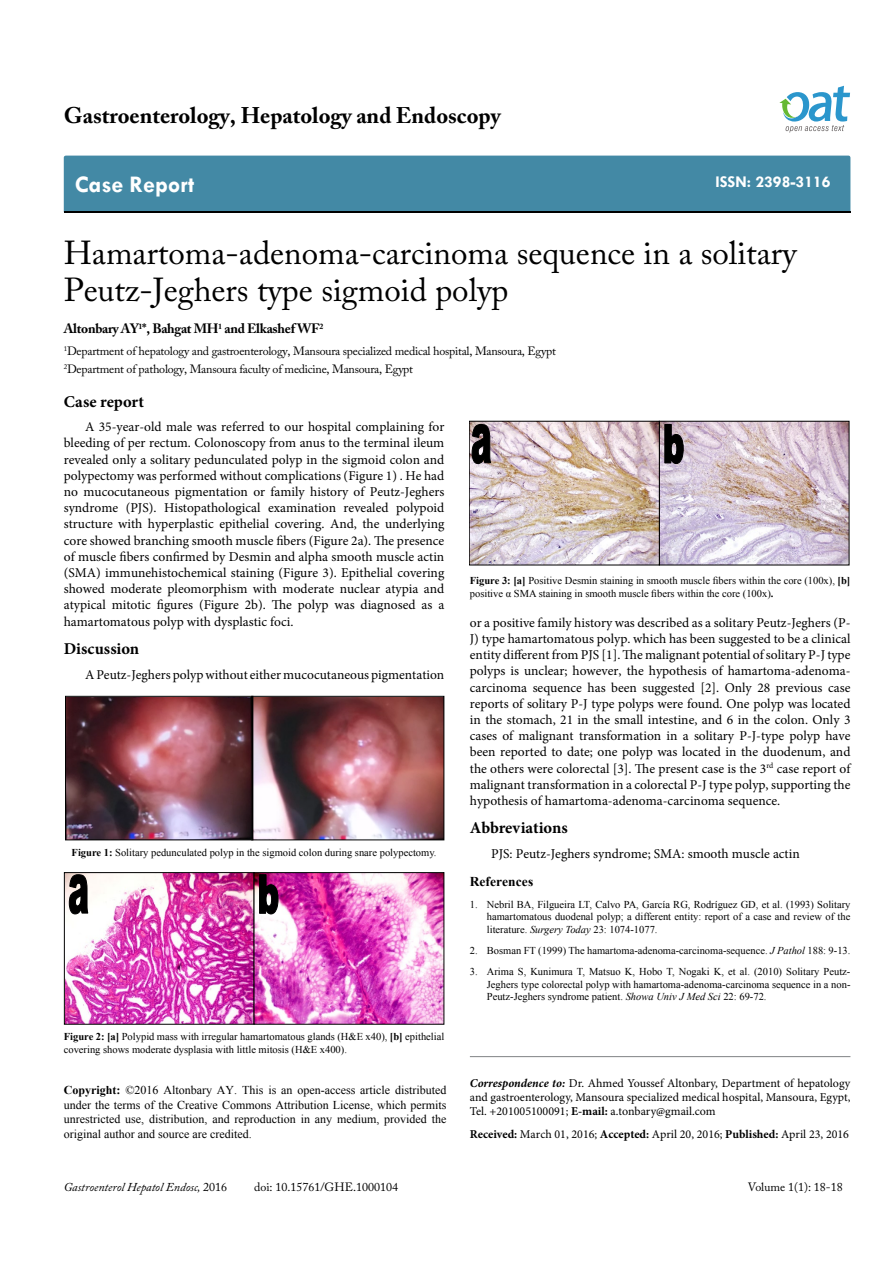
<style>
.page{position:relative;width:893px;height:1263px;background:#fff}
.page>*{position:absolute;margin:0;border:0;box-sizing:border-box;transform-origin:0 0}
.t1{font:33px/37.5px "Adobe Caslon Pro";color:#000}
.t2{font:700 24px "Tw Cen";color:#fff}
.t3{font:700 22.5px "Adobe Caslon Pro";color:#000}
.t4{font:700 16.5px "Minion Pro";color:#000}
.t5{font:700 16.5px "Tw Cen";color:#fff}
.t6{font:13.5px/16.2px "Minion Pro";color:#000;text-align:justify}
.t7{font:700 13.5px "Adobe Caslon Pro";letter-spacing:-.02em;color:#000}
.t8{font:700 13.5px "Times New Roman";letter-spacing:.005em;color:#000}
.t9{font:12px/14.4px "Minion Pro";color:#000;text-align:justify}
.t10{font:12px/14.4px "Times New Roman";color:#000;text-align:justify}
.t11{font:12px/18px "Adobe Caslon Pro";letter-spacing:-.02em;color:#000}
.t12{font:12px "Adobe Caslon Pro";color:#000}
.t13{font:italic 12px "Adobe Caslon Pro";color:#000}
.t14{font:10.5px/12.6px "Times New Roman";color:#000;text-align:justify}
.s1{font-weight:700}
.s2{font-style:italic}
.s3{font-weight:700;font-style:italic}
.s4{font-style:normal}
</style>
<div class="page">
<div style="left:64px;top:156px;width:786px;height:56px;background:#4389a5"></div>
<svg style="left:779px;top:86px;width:71px;height:47px"></svg>
<hr style="left:470px;top:1056px;width:380px;height:1px;background:#808285">
<img style="left:67px;top:698px;width:375px;height:140px">
<div style="left:251px;top:696px;width:193px;height:144px;border:1px solid #000"></div>
<div style="left:65px;top:696px;width:188px;height:144px;border:1px solid #000"></div>
<img style="left:66px;top:874px;width:376px;height:149px">
<div style="left:64px;top:872px;width:190px;height:153px;border:1px solid #000"></div>
<div style="left:254px;top:872px;width:190px;height:153px;border:1px solid #000"></div>
<svg style="left:259px;top:874px;width:19px;height:40px"></svg>
<svg style="left:69px;top:874px;width:19px;height:40px"></svg>
<img style="left:684px;top:423px;width:163px;height:140px">
<img style="left:470px;top:421px;width:214px;height:144px">
<h3 class="t3" style="left:64px;top:102px;width:438px">Gastroenterology, Hepatology and Endoscopy</h3>
<h2 class="t2" style="left:75px;top:170px;width:121px">Case Report</h2>
<p class="t5" style="left:715px;top:172px;width:117px">ISSN: 2398-3116</p>
<h1 class="t1" style="left:64px;top:233px;width:734px">Hamartoma-adenoma-carcinoma sequence in a solitary<br>Peutz-Jeghers type sigmoid polyp</h1>
<p class="t7" style="left:64px;top:320px;width:261px">Altonbary AY<sup>1</sup>*, Bahgat MH<sup>1</sup> and Elkashef WF<sup>2</sup></p>
<p class="t11" style="left:64px;top:342px;width:494px"><sup>1</sup>Department of hepatology and gastroenterology, Mansoura specialized medical hospital, Mansoura, Egypt<br><sup>2</sup>Department of pathology, Mansoura faculty of medicine, Mansoura, Egypt</p>
<p class="t4" style="left:64px;top:390px;width:82px">Case report</p>
<p class="t6" style="left:64px;top:419px;width:382px;text-indent:21px">A 35-year-old male was referred to our hospital complaining for bleeding of per rectum. Colonoscopy from anus to the terminal ileum revealed only a solitary pedunculated polyp in the sigmoid colon and polypectomy was performed without complications (Figure 1) . He had no mucocutaneous pigmentation or family history of Peutz-Jeghers syndrome (PJS). Histopathological examination revealed polypoid structure with hyperplastic epithelial covering. And, the underlying core showed branching smooth muscle fibers (Figure 2a). The presence of muscle fibers confirmed by Desmin and alpha smooth muscle actin (SMA) immunehistochemical staining (Figure 3). Epithelial covering showed moderate pleomorphism with moderate nuclear atypia and atypical mitotic figures (Figure 2b). The polyp was diagnosed as a hamartomatous polyp with dysplastic foci.</p>
<p class="t4" style="left:64px;top:637px;width:77px">Discussion</p>
<p class="t6" style="left:85px;top:666px;width:361px">A Peutz-Jeghers polyp without either mucocutaneous pigmentation</p>
<p class="t14" style="left:72px;top:846px;width:366px"><span class="s1">Figure 1:</span> Solitary pedunculated polyp in the sigmoid colon during snare polypectomy.</p>
<p class="t14" style="left:64px;top:1030px;width:382px"><span class="s1">Figure 2: [a]</span> Polypid mass with irregular hamartomatous glands (H&amp;E x40), <span class="s1">[b]</span> epithelial covering shows moderate dysplasia with little mitosis (H&amp;E x400).</p>
<p class="t10" style="left:64px;top:1083px;width:384px"><span class="s1">Copyright:</span> ©2016 Altonbary AY. This is an open-access article distributed under the terms of the Creative Commons Attribution License, which permits unrestricted use, distribution, and reproduction in any medium, provided the original author and source are credited.</p>
<p class="t14" style="left:470px;top:573px;width:382px;line-height:13.5px"><span class="s1">Figure 3: [a]</span> Positive Desmin staining in smooth muscle fibers within the core (100x), <span class="s1">[b] </span>positive α SMA staining in smooth muscle fibers within the core (100x)<span class="s1">.</span></p>
<p class="t6" style="left:470px;top:614px;width:382px">or a positive family history was described as a solitary Peutz-Jeghers (P-J) type hamartomatous polyp. which has been suggested to be a clinical entity different from PJS [1]. The malignant potential of solitary P-J type polyps is unclear; however, the hypothesis of hamartoma-adenoma&shy;carcinoma sequence has been suggested [2]. Only 28 previous case reports of solitary P-J type polyps were found. One polyp was located in the stomach, 21 in the small intestine, and 6 in the colon. Only 3 cases of malignant transformation in a solitary P-J-type polyp have been reported to date; one polyp was located in the duodenum, and the others were colorectal [3]. The present case is the 3<sup>rd</sup> case report of malignant transformation in a colorectal P-J type polyp, supporting the hypothesis of hamartoma-adenoma-carcinoma sequence.</p>
<p class="t4" style="left:470px;top:816px;width:99px">Abbreviations</p>
<p class="t6" style="left:491px;top:846px;width:310px">PJS: Peutz-Jeghers syndrome; SMA: smooth muscle actin</p>
<p class="t8" style="left:470px;top:872px;width:65px">References</p>
<p class="t14" style="left:487px;top:897px;width:365px;text-indent:-17px">1. Nebril BA, Filgueira LT, Calvo PA, García RG, Rodríguez GD, et al. (1993) Solitary hamartomatous duodenal polyp; a different entity: report of a case and review of the literature. <span class="s2">Surgery Today</span> 23: 1074-1077.</p>
<p class="t14" style="left:470px;top:944px;width:382px">2. Bosman FT (1999) The hamartoma-adenoma-carcinoma-sequence. <span class="s2">J Pathol</span> 188: 9-13.</p>
<p class="t14" style="left:487px;top:965px;width:365px;text-indent:-17px">3. Arima S, Kunimura T, Matsuo K, Hobo T, Nogaki K, et al. (2010) Solitary Peutz-Jeghers type colorectal polyp with hamartoma-adenoma-carcinoma sequence in a non-Peutz-Jeghers syndrome patient. <span class="s2">Showa Univ J Med Sci</span> 22: 69-72.</p>
<p class="t9" style="left:470px;top:1076px;width:382px"><span class="s3">Correspondence to:</span> Dr. Ahmed Youssef Altonbary, Department of hepatology and gastroenterology, Mansoura specialized medical hospital, Mansoura, Egypt, Tel. +201005100091; <span class="s1">E-mail:</span> a.tonbary@gmail.com</p>
<p class="t9" style="left:470px;top:1127px;width:381px"><span class="s1">Received:</span> March 01, 2016; <span class="s1">Accepted:</span> April 20, 2016; <span class="s1">Published:</span> April 23, 2016</p>
<p class="t13" style="left:64px;top:1180px;width:165px">Gastroenterol Hepatol Endosc, <span class="s4">2016</span></p>
<p class="t12" style="left:254px;top:1180px;width:145px">doi: 10.15761/GHE.1000104</p>
<p class="t12" style="left:748px;top:1180px;width:96px">Volume 1(1): 18-18</p>
</div>
